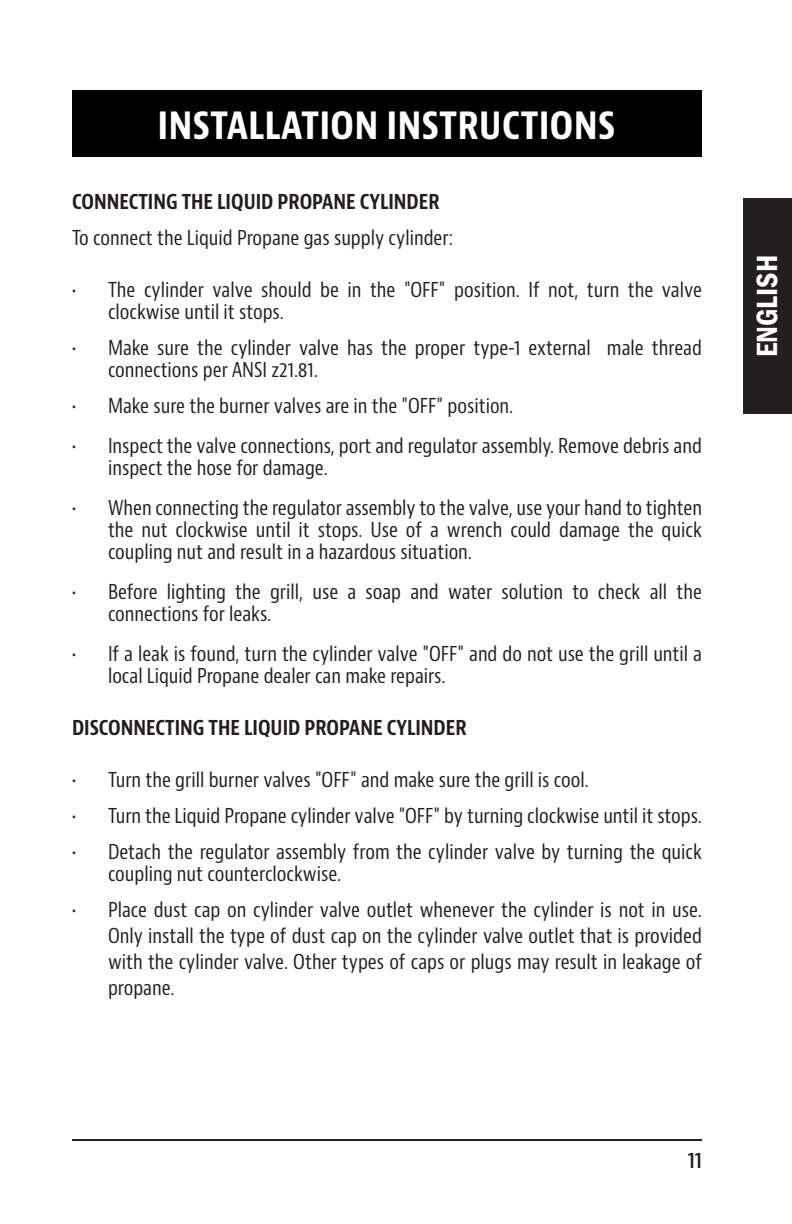
<style>
.page{position:relative;width:792px;height:1224px;background:#fff}
.page>*{position:absolute;margin:0;border:0;box-sizing:border-box;transform-origin:0 0}
.t1{font:700 condensed 40px "Bernino Sans";color:#fff}
.t2{font:600 condensed 30px "Franklin Gothic";color:#fff}
.WARNING{font:600 condensed 22px "Bernino Sans";color:#231f20}
.TXT{font:condensed 20px/22px "Bernino Sans";color:#231f20}
.TXT-2{font:700 condensed 20px "Bernino Sans";color:#231f20}
</style>
<div class="page">
<div style="left:743px;top:198px;width:49px;height:216px;background:#231f20"></div>
<hr style="left:72px;top:1139px;width:630px;height:2px;background:#231f20">
<div style="left:72px;top:90px;width:629px;height:67px;background:#000"></div>
<p class="t1" style="left:158px;top:100px;width:460px">INSTALLATION INSTRUCTIONS</p>
<p class="TXT-2" style="left:72px;top:189px;width:369px">CONNECTING THE LIQUID PROPANE CYLINDER</p>
<p class="TXT" style="left:72px;top:227px;width:383px">To connect the Liquid Propane gas supply cylinder:</p>
<p class="TXT" style="left:108px;top:279px;width:595px;text-indent:-36px">• The cylinder valve should be in the "OFF" position. If not, turn the valve clockwise until it stops.</p>
<p class="TXT" style="left:108px;top:337px;width:595px;text-indent:-36px">• Make sure the cylinder valve has the proper type-1 external male thread connections per ANSI z21.81.</p>
<p class="TXT" style="left:72px;top:395px;width:443px">• Make sure the burner valves are in the "OFF" position.</p>
<p class="TXT" style="left:108px;top:435px;width:595px;text-indent:-36px">• Inspect the valve connections, port and regulator assembly. Remove debris and inspect the hose for damage.</p>
<p class="TXT" style="left:108px;top:497px;width:596px;text-align:justify;text-indent:-36px">• When connecting the regulator assembly to the valve, use your hand to tighten the nut clockwise until it stops. Use of a wrench could damage the quick coupling nut and result in a hazardous situation.</p>
<p class="TXT" style="left:108px;top:581px;width:596px;text-indent:-36px">• Before lighting the grill, use a soap and water solution to check all the connections for leaks.</p>
<p class="TXT" style="left:108px;top:643px;width:596px;text-indent:-36px">• If a leak is found, turn the cylinder valve "OFF" and do not use the grill until a local Liquid Propane dealer can make repairs.</p>
<p class="TXT-2" style="left:72px;top:715px;width:396px">DISCONNECTING THE LIQUID PROPANE CYLINDER</p>
<p class="TXT" style="left:72px;top:769px;width:518px">• Turn the grill burner valves "OFF" and make sure the grill is cool.</p>
<p class="TXT" style="left:72px;top:805px;width:631px">• Turn the Liquid Propane cylinder valve "OFF" by turning clockwise until it stops.</p>
<p class="TXT" style="left:108px;top:841px;width:596px;text-indent:-36px">• Detach the regulator assembly from the cylinder valve by turning the quick coupling nut counterclockwise.</p>
<p class="TXT" style="left:108px;top:897px;width:596px;line-height:26px;text-align:justify;text-indent:-36px">• Place dust cap on cylinder valve outlet whenever the cylinder is not in use.<br>Only install the type of dust cap on the cylinder valve outlet that is provided with the cylinder valve. Other types of caps or plugs may result in leakage of propane.</p>
<h2 class="t2" style="left:747px;top:357px;width:104px;rotate:-90deg">ENGLISH</h2>
<p class="WARNING" style="left:688px;top:1146px;width:16px">11</p>
</div>
